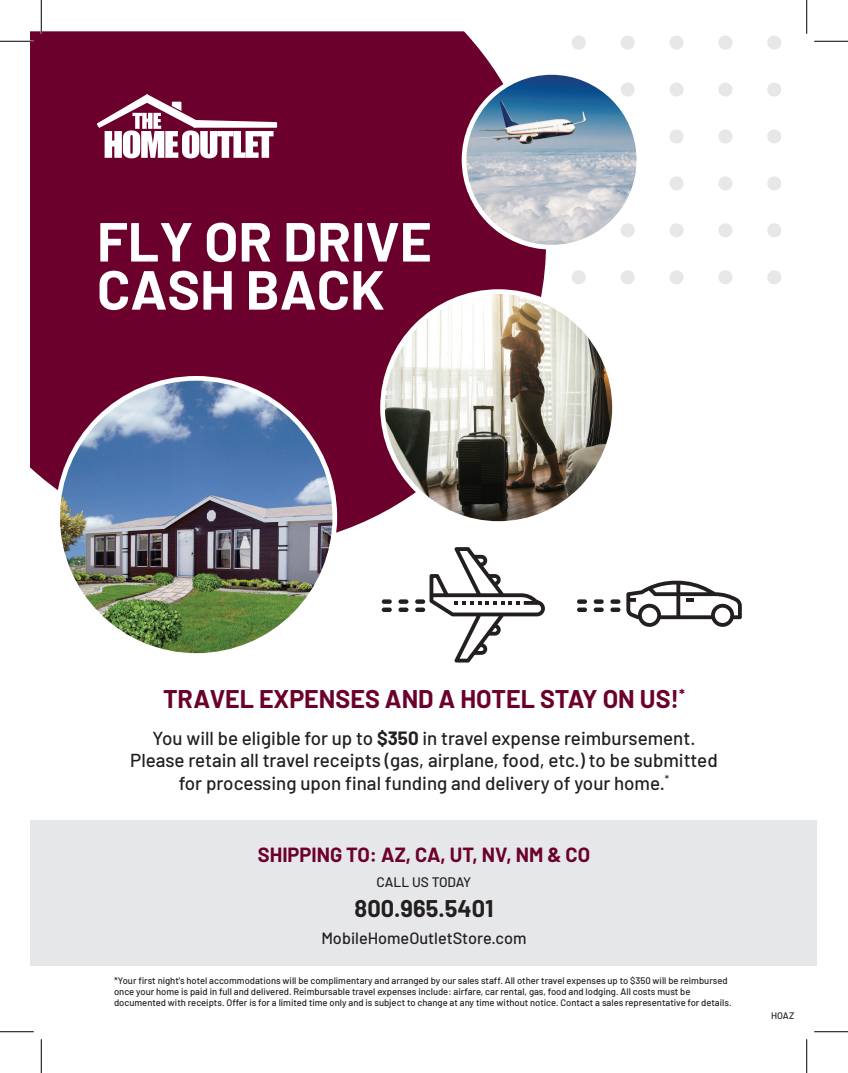
<style>
.page{position:relative;width:848px;height:1073px;background:#fff}
.page>*{position:absolute;margin:0;border:0;box-sizing:border-box;transform-origin:0 0}
.t1{font:700 55px/48.1px "Barlow";color:#fff}
.t2{font:700 25px "Barlow";color:#6c002c}
.t3{font:700 23.5px "Barlow";color:#231f20}
.t4{font:700 20px "Barlow";color:#6c002c}
.t5{font:500 18.75px/22.5px "Barlow";color:#231f20;text-align:center}
.t6{font:500 16.25px "Barlow";color:#231f20}
.t7{font:500 13.75px "Barlow";letter-spacing:-.005em;color:#231f20}
.t8{font:500 9.38px/11.2px "Barlow";color:#231f20}
.s1{font-weight:700}
</style>
<div class="page">
<div style="left:31px;top:820px;width:786px;height:146px;background:#e6e7e9"></div>
<div style="left:31px;top:31px;width:515px;height:501px;background:#6c002c"></div>
<img style="left:53px;top:373px;width:286px;height:281px">
<div style="left:571px;top:36px;width:14px;height:14px;background:#e6e7e9;border-radius:50%"></div>
<div style="left:571px;top:270px;width:14px;height:14px;background:#e6e7e9;border-radius:50%"></div>
<div style="left:718px;top:36px;width:14px;height:14px;background:#e6e7e9;border-radius:50%"></div>
<div style="left:718px;top:223px;width:14px;height:14px;background:#e6e7e9;border-radius:50%"></div>
<div style="left:718px;top:270px;width:14px;height:14px;background:#e6e7e9;border-radius:50%"></div>
<div style="left:718px;top:176px;width:14px;height:14px;background:#e6e7e9;border-radius:50%"></div>
<div style="left:718px;top:129px;width:14px;height:14px;background:#e6e7e9;border-radius:50%"></div>
<div style="left:718px;top:82px;width:14px;height:15px;background:#e6e7e9;border-radius:50%"></div>
<div style="left:669px;top:36px;width:14px;height:14px;background:#e6e7e9;border-radius:50%"></div>
<div style="left:669px;top:223px;width:14px;height:14px;background:#e6e7e9;border-radius:50%"></div>
<div style="left:669px;top:270px;width:14px;height:14px;background:#e6e7e9;border-radius:50%"></div>
<div style="left:669px;top:176px;width:14px;height:14px;background:#e6e7e9;border-radius:50%"></div>
<div style="left:669px;top:129px;width:14px;height:14px;background:#e6e7e9;border-radius:50%"></div>
<div style="left:669px;top:82px;width:14px;height:15px;background:#e6e7e9;border-radius:50%"></div>
<div style="left:767px;top:36px;width:14px;height:14px;background:#e6e7e9;border-radius:50%"></div>
<div style="left:767px;top:223px;width:14px;height:14px;background:#e6e7e9;border-radius:50%"></div>
<div style="left:767px;top:270px;width:14px;height:14px;background:#e6e7e9;border-radius:50%"></div>
<div style="left:767px;top:176px;width:14px;height:14px;background:#e6e7e9;border-radius:50%"></div>
<div style="left:767px;top:129px;width:14px;height:14px;background:#e6e7e9;border-radius:50%"></div>
<div style="left:767px;top:82px;width:14px;height:15px;background:#e6e7e9;border-radius:50%"></div>
<div style="left:620px;top:36px;width:14px;height:14px;background:#e6e7e9;border-radius:50%"></div>
<div style="left:620px;top:270px;width:14px;height:14px;background:#e6e7e9;border-radius:50%"></div>
<svg style="left:378px;top:287px;width:235px;height:241px"></svg>
<svg style="left:459px;top:68px;width:178px;height:184px"></svg>
<svg style="left:577px;top:599px;width:43px;height:13px"></svg>
<svg style="left:382px;top:547px;width:163px;height:115px"></svg>
<svg style="left:626px;top:580px;width:115px;height:47px"></svg>
<svg style="left:97px;top:94px;width:180px;height:64px"></svg>
<hr style="left:0;top:40px;width:34px;height:2px;background:#fff">
<hr style="left:40px;top:0;width:2px;height:34px;background:#fff">
<hr style="left:0;top:41px;width:34px;height:1px;background:#000">
<hr style="left:814px;top:41px;width:34px;height:1px;background:#000">
<hr style="left:0;top:1031px;width:34px;height:1px;background:#000">
<hr style="left:814px;top:1031px;width:34px;height:1px;background:#000">
<hr style="left:41px;top:0;width:1px;height:34px;background:#000">
<hr style="left:41px;top:1039px;width:1px;height:33px;background:#000">
<hr style="left:806px;top:0;width:1px;height:34px;background:#000">
<hr style="left:806px;top:1039px;width:1px;height:33px;background:#000">
<h1 class="t1" style="left:97px;top:213px;width:336px">FLY OR DRIVE<br>CASH BACK</h1>
<h2 class="t2" style="left:163px;top:681px;width:523px">TRAVEL EXPENSES AND A HOTEL STAY ON US!<sup>*</sup></h2>
<h3 class="t5" style="left:130px;top:725px;width:589px">You will be eligible for up to <span class="s1">$350</span> in travel expense reimbursement.<br>Please retain all travel receipts (gas, airplane, food, etc.) to be submitted for processing upon final funding and delivery of your home.<sup>*</sup></h3>
<h3 class="t4" style="left:258px;top:839px;width:334px">SHIPPING TO: AZ, CA, UT, NV, NM &amp; CO</h3>
<h3 class="t7" style="left:376px;top:871px;width:96px">CALL US TODAY</h3>
<h3 class="t3" style="left:354px;top:891px;width:140px">800.965.5401</h3>
<h3 class="t6" style="left:321px;top:926px;width:207px">MobileHomeOutletStore.com</h3>
<p class="t8" style="left:114px;top:973px;width:619px">*Your first night's hotel accommodations will be complimentary and arranged by our sales staff. All other travel expenses up to $350 will be reimbursed once your home is paid in full and delivered. Reimbursable travel expenses include: airfare, car rental, gas, food and lodging. All costs must be documented with receipts. Offer is for a limited time only and is subject to change at any time without notice. Contact a sales representative for details.</p>
<p class="t8" style="left:771px;top:1009px;width:25px">HOAZ</p>
</div>
